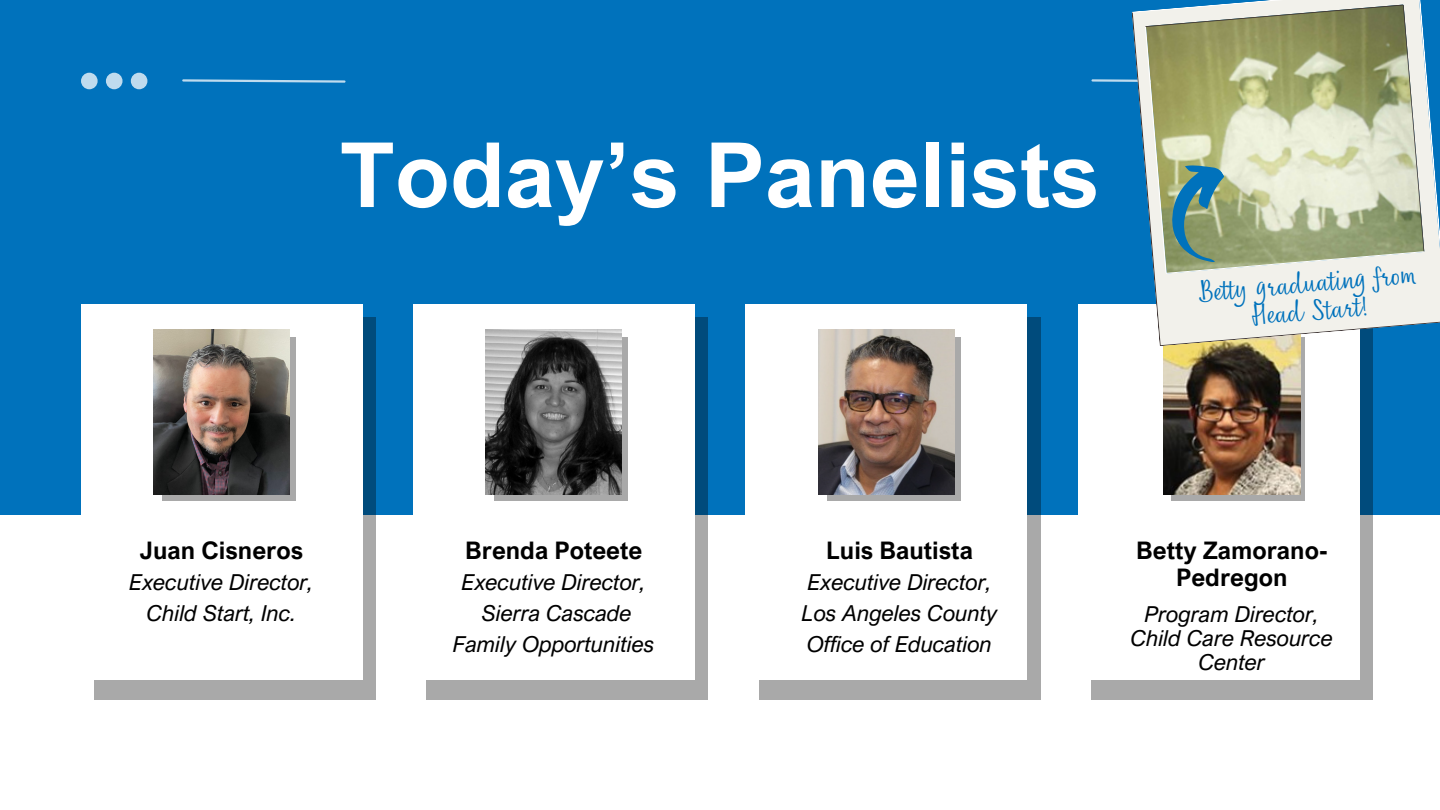
<style>
.page{position:relative;width:1440px;height:810px;background:#fff}
.page>*{position:absolute;margin:0;border:0;box-sizing:border-box;transform-origin:0 0}
.t1{font:700 90px "Arial MT Pro";color:#fff}
.t2{font:26.6px/27.9px "Nefelibata Script";color:#0072bc;text-align:center}
.t3{font:700 24.2px/27.8px "Arial Nova";color:#000;text-align:center}
.t4{font:italic 22px/30.8px "Arial Nova";color:#000;text-align:center}
</style>
<div class="page">
<div style="left:0;top:0;width:1440px;height:515px;background:#0072bc"></div>
<svg style="left:759px;top:317px;width:281px;height:382px;background:#7d909d"></svg>
<svg style="left:1091px;top:346px;width:282px;height:353px;background:#8c9ba5"></svg>
<svg style="left:95px;top:317px;width:281px;height:382px;background:#8899a4"></svg>
<svg style="left:427px;top:317px;width:281px;height:382px;background:#7d909d"></svg>
<div style="left:746px;top:304px;width:281px;height:376px;background:#fff"></div>
<div style="left:1078px;top:304px;width:281px;height:376px;background:#fff"></div>
<div style="left:81px;top:304px;width:281px;height:376px;background:#fff"></div>
<div style="left:413px;top:304px;width:282px;height:376px;background:#fff"></div>
<svg style="left:81px;top:73px;width:66px;height:16px"></svg>
<svg style="left:1091px;top:79px;width:41px;height:3px"></svg>
<svg style="left:182px;top:79px;width:164px;height:4px"></svg>
<div style="left:1171px;top:337px;width:134px;height:164px;background:linear-gradient(to right,#a9a9a9,#a9a9a9)"></div>
<img style="left:1164px;top:346px;width:136px;height:148px">
<svg style="left:1157px;top:322px;width:283px;height:24px;fill:#f2f1eb"></svg>
<svg style="left:1132px;top:0;width:308px;height:322px;background:#b7c3ad"></svg>
<svg style="left:1147px;top:152px;width:112px;height:121px;background:#98af97"></svg>
<div style="left:162px;top:337px;width:133px;height:164px;background:linear-gradient(to right,#a9a9a9,#a9a9a9)"></div>
<img style="left:153px;top:330px;width:137px;height:164px">
<div style="left:494px;top:337px;width:133px;height:164px;background:linear-gradient(to right,#a9a9a9,#a9a9a9)"></div>
<img style="left:486px;top:330px;width:136px;height:164px">
<div style="left:827px;top:337px;width:133px;height:164px;background:linear-gradient(to right,#a9a9a9,#a9a9a9)"></div>
<img style="left:818px;top:330px;width:136px;height:164px">
<p class="t1" style="left:340px;top:142px;width:762px">Today’s Panelists</p>
<p class="t2" style="left:1197px;top:278px;width:220px;rotate:-5deg">Betty graduating from<br>Head Start!</p>
<p class="t3" style="left:140px;top:536px;width:165px">Juan Cisneros</p>
<p class="t4" style="left:130px;top:567px;width:185px">Executive Director,<br>Child Start, Inc.</p>
<p class="t3" style="left:465px;top:536px;width:179px">Brenda Poteete</p>
<p class="t4" style="left:462px;top:567px;width:185px">Executive Director,</p>
<p class="t4" style="left:453px;top:597px;width:203px">Sierra Cascade<br>Family Opportunities</p>
<p class="t3" style="left:826px;top:536px;width:148px">Luis Bautista</p>
<p class="t4" style="left:808px;top:567px;width:185px">Executive Director,</p>
<p class="t4" style="left:802px;top:597px;width:197px;text-align:left">Los Angeles County<br>Office of Education</p>
<p class="t3" style="left:1136px;top:535px;width:193px">Betty Zamorano-<br>Pedregon</p>
<p class="t4" style="left:1131px;top:602px;width:204px;line-height:24px">Program Director,<br>Child Care Resource<br>Center</p>
</div>
